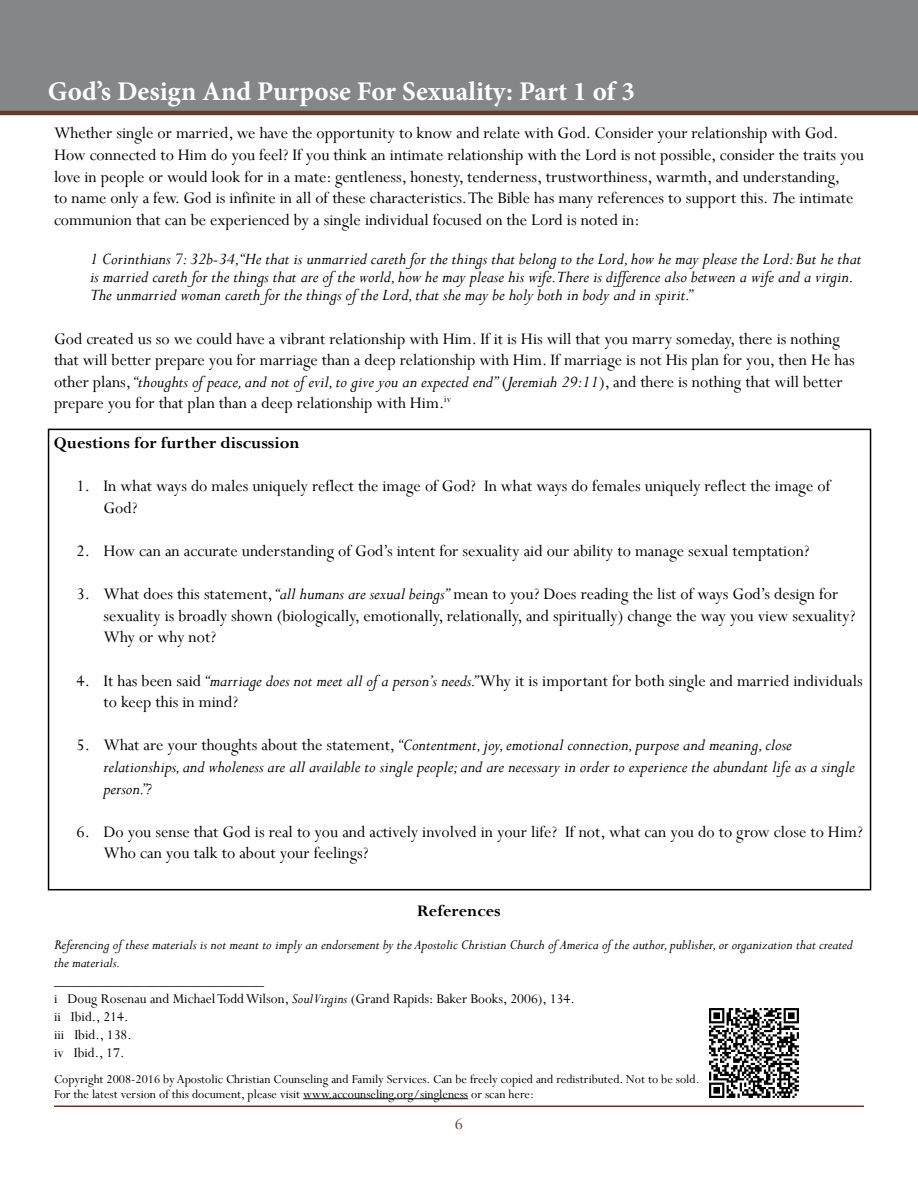
<style>
.page{position:relative;width:918px;height:1188px;background:#fff}
.page>*{position:absolute;margin:0;border:0;box-sizing:border-box;transform-origin:0 0}
.t1{font:700 27px "Minion Pro";color:#fff}
.t2{font:18px/21.6px "Perpetua";color:#000}
.t3{font:italic 18px/18px "Perpetua";color:#000}
.t4{font:700 18px "Perpetua";color:#000}
.t5{font:18px "Perpetua";color:#663a2a}
.t6{font:italic 15px/18px "Perpetua";color:#000}
.t7{font:15px/18px "Perpetua";color:#000}
.t8{font:13.5px/15px "Perpetua";color:#000}
.s1{font-style:italic}
.s2{font-style:normal}
</style>
<div class="page">
<div style="left:0;top:0;width:918px;height:113px;background:#848688"></div>
<hr style="left:54px;top:1106px;width:810px;height:1px;background:#663a2a">
<hr style="left:0;top:111px;width:918px;height:4px;background:#663a2a">
<hr style="left:303px;top:1098px;width:165px;height:1px;background:#000">
<div style="left:48px;top:429px;width:823px;height:461px;border:2px solid #000"></div>
<img style="left:709px;top:1008px;width:90px;height:90px">
<h1 class="t1" style="left:48px;top:73px;width:589px">God’s Design And Purpose For Sexuality: Part 1 of 3</h1>
<p class="t2" style="left:54px;top:122px;width:811px">Whether single or married, we have the opportunity to know and relate with God. Consider your relationship with God.<br>How connected to Him do you feel? If you think an intimate relationship with the Lord is not possible, consider the traits you love in people or would look for in a mate: gentleness, honesty, tenderness, trustworthiness, warmth, and understanding,<br>to name only a few. God is infinite in all of these characteristics. The Bible has many references to support this. <span class="s1">T</span>he intimate communion that can be experienced by a single individual focused on the Lord is noted in:</p>
<p class="t3" style="left:90px;top:250px;width:773px">1 Corinthians 7: 32b-34,“He that is unmarried careth for the things that belong to the Lord, how he may please the Lord: But he that is married careth for the things that are of the world, how he may please his wife.There is difference also between a wife and a virgin.<br>The unmarried woman careth for the things of the Lord, that she may be holy both in body and in spirit.”</p>
<p class="t2" style="left:54px;top:327px;width:802px">God created us so we could have a vibrant relationship with Him. If it is His will that you marry someday, there is nothing that will better prepare you for marriage than a deep relationship with Him. If marriage is not His plan for you, then He has other plans, <span class="s1">“thoughts of peace, and not of evil, to give you an expected end”</span> (<span class="s1">Jeremiah 29:11</span>), and there is nothing that will better prepare you for that plan than a deep relationship with Him.<sup>iv</sup></p>
<p class="t4" style="left:54px;top:431px;width:247px">Questions for further discussion</p>
<p class="t2" style="left:103px;top:475px;width:728px;text-indent:-27px">1. In what ways do males uniquely reflect the image of God? In what ways do females uniquely reflect the image of<br>God?</p>
<p class="t2" style="left:76px;top:540px;width:735px">2. How can an accurate understanding of God’s intent for sexuality aid our ability to manage sexual temptation?</p>
<p class="t2" style="left:103px;top:583px;width:753px;text-indent:-27px">3. What does this statement, <span class="s1">“all humans are sexual beings”</span> mean to you? Does reading the list of ways God’s design for sexuality is broadly shown (biologically, emotionally, relationally, and spiritually) change the way you view sexuality?<br>Why or why not?</p>
<p class="t2" style="left:103px;top:669px;width:761px;text-indent:-27px">4. It has been said <span class="s1">“marriage does not meet all of a person’s needs.”</span> Why it is important for both single and married individuals to keep this in mind?</p>
<p class="t3" style="left:103px;top:734px;width:753px;line-height:21.6px;text-indent:-27px"><span class="s2">5. What are your thoughts about the statement,</span> “Contentment, joy, emotional connection, purpose and meaning, close relationships, and wholeness are all available to single people; and are necessary in order to experience the abundant life as a single person.”?</p>
<p class="t2" style="left:103px;top:820px;width:761px;text-indent:-27px">6. Do you sense that God is real to you and actively involved in your life? If not, what can you do to grow close to Him?<br>Who can you talk to about your feelings?</p>
<p class="t4" style="left:417px;top:899px;width:85px">References</p>
<p class="t6" style="left:54px;top:935px;width:800px">Referencing of these materials is not meant to imply an endorsement by the Apostolic Christian Church of America of the author, publisher, or organization that created the materials.</p>
<p class="t7" style="left:54px;top:971px;width:522px">____________________________<br>i Doug Rosenau and Michael Todd Wilson, <span class="s1">Soul Virgins</span> (Grand Rapids: Baker Books, 2006), 134. ii Ibid., 214.<br>iii Ibid., 138.<br>iv Ibid., 17.</p>
<p class="t8" style="left:54px;top:1071px;width:647px">Copyright 2008-2016 by Apostolic Christian Counseling and Family Services. Can be freely copied and redistributed. Not to be sold.<br>For the latest version of this document, please visit www.accounseling.org/singleness or scan here:</p>
<p class="t5" style="left:455px;top:1112px;width:10px">6</p>
</div>
